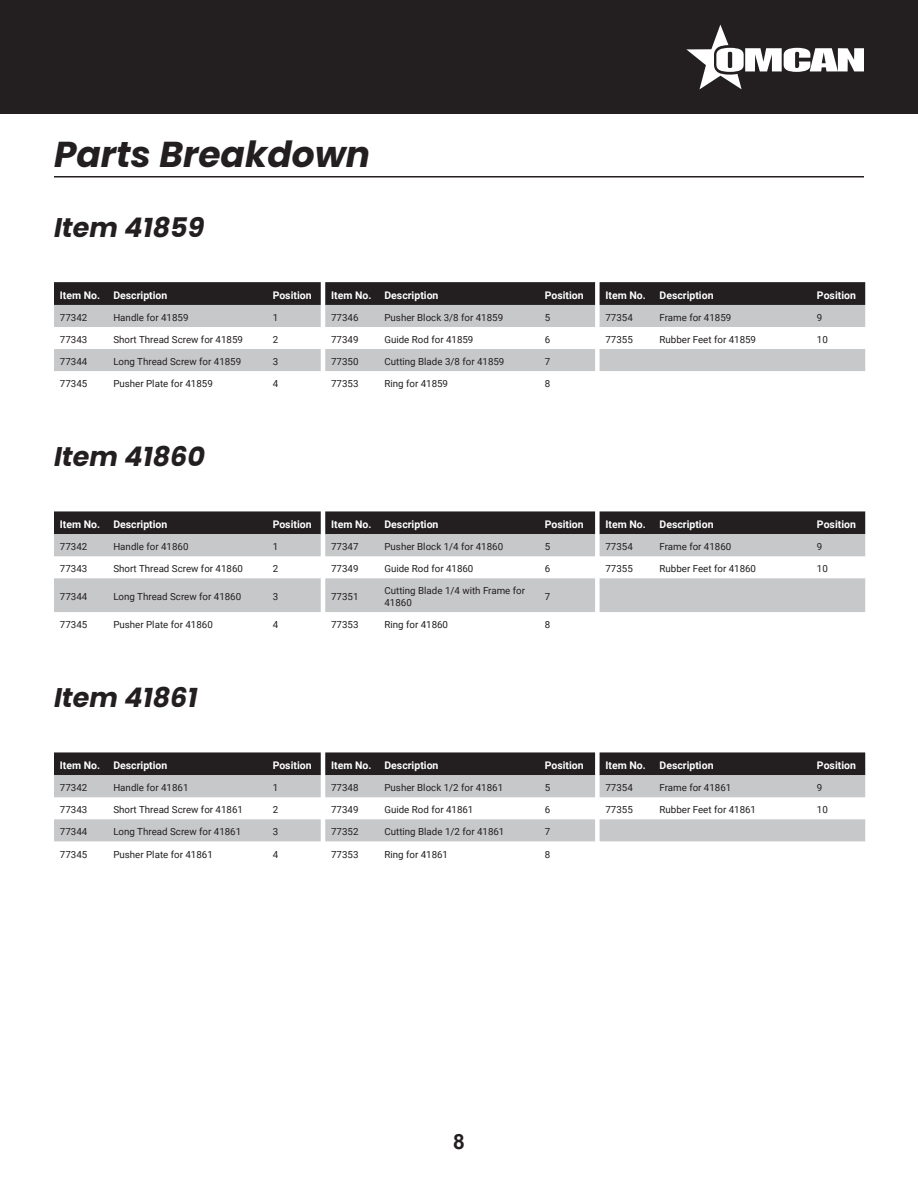
<style>
.page{position:relative;width:918px;height:1188px;background:#fff}
.page>*{position:absolute;margin:0;border:0;box-sizing:border-box;transform-origin:0 0}
.t1{font:italic 700 36px "Poppins";color:#231f20}
.t2{font:italic 700 27px "Poppins";color:#231f20}
.t3{font:700 21px "Arial";color:#231f20}
.t4{font:700 10.5px "Roboto";color:#fff}
.t5{font:9.75px/11.7px "Roboto";color:#231f20}
</style>
<div class="page">
<div style="left:0;top:0;width:918px;height:114px;background:#231f20"></div>
<svg style="left:686px;top:25px;width:178px;height:64px"></svg>
<hr style="left:54px;top:176px;width:810px;height:2px;background:#231f20">
<svg style="left:54px;top:282px;width:811px;height:23px;background:#272324"></svg>
<svg style="left:54px;top:305px;width:811px;height:66px;fill:#c7c8ca"></svg>
<div style="left:54px;top:511px;width:811px;height:23px;background:#231f20"></div>
<svg style="left:54px;top:534px;width:811px;height:78px;fill:#c7c8ca"></svg>
<div style="left:54px;top:752px;width:811px;height:23px;background:#231f20"></div>
<svg style="left:54px;top:775px;width:811px;height:66px;fill:#c7c8ca"></svg>
<p class="t1" style="left:54px;top:133px;width:318px">Parts Breakdown</p>
<p class="t2" style="left:54px;top:212px;width:152px">Item 41859</p>
<p class="t4" style="left:60px;top:288px;width:42px">Item No.</p>
<p class="t4" style="left:113px;top:288px;width:56px">Description</p>
<p class="t4" style="left:273px;top:288px;width:40px">Position</p>
<p class="t4" style="left:331px;top:288px;width:42px">Item No.</p>
<p class="t4" style="left:384px;top:288px;width:56px">Description</p>
<p class="t4" style="left:545px;top:288px;width:40px">Position</p>
<p class="t4" style="left:605px;top:288px;width:42px">Item No.</p>
<p class="t4" style="left:660px;top:288px;width:56px">Description</p>
<p class="t4" style="left:817px;top:288px;width:40px">Position</p>
<p class="t5" style="left:60px;top:311px;width:29px">77342</p>
<p class="t5" style="left:113px;top:311px;width:77px">Handle for 41859</p>
<p class="t5" style="left:273px;top:311px;width:7px">1</p>
<p class="t5" style="left:331px;top:311px;width:29px">77346</p>
<p class="t5" style="left:384px;top:311px;width:120px">Pusher Block 3/8 for 41859</p>
<p class="t5" style="left:545px;top:311px;width:7px">5</p>
<p class="t5" style="left:605px;top:311px;width:29px">77354</p>
<p class="t5" style="left:660px;top:311px;width:73px">Frame for 41859</p>
<p class="t5" style="left:817px;top:311px;width:7px">9</p>
<p class="t5" style="left:60px;top:333px;width:29px">77343</p>
<p class="t5" style="left:113px;top:333px;width:131px">Short Thread Screw for 41859</p>
<p class="t5" style="left:273px;top:333px;width:7px">2</p>
<p class="t5" style="left:331px;top:333px;width:29px">77349</p>
<p class="t5" style="left:384px;top:333px;width:90px">Guide Rod for 41859</p>
<p class="t5" style="left:545px;top:333px;width:7px">6</p>
<p class="t5" style="left:605px;top:333px;width:29px">77355</p>
<p class="t5" style="left:660px;top:333px;width:98px">Rubber Feet for 41859</p>
<p class="t5" style="left:817px;top:333px;width:12px">10</p>
<p class="t5" style="left:60px;top:355px;width:29px">77344</p>
<p class="t5" style="left:113px;top:355px;width:129px">Long Thread Screw for 41859</p>
<p class="t5" style="left:273px;top:355px;width:7px">3</p>
<p class="t5" style="left:331px;top:355px;width:29px">77350</p>
<p class="t5" style="left:384px;top:355px;width:122px">Cutting Blade 3/8 for 41859</p>
<p class="t5" style="left:545px;top:355px;width:7px">7</p>
<p class="t5" style="left:60px;top:378px;width:29px">77345</p>
<p class="t5" style="left:113px;top:378px;width:101px">Pusher Plate for 41859</p>
<p class="t5" style="left:273px;top:378px;width:7px">4</p>
<p class="t5" style="left:331px;top:378px;width:29px">77353</p>
<p class="t5" style="left:384px;top:378px;width:65px">Ring for 41859</p>
<p class="t5" style="left:545px;top:378px;width:7px">8</p>
<p class="t2" style="left:54px;top:441px;width:153px">Item 41860</p>
<p class="t4" style="left:60px;top:517px;width:42px">Item No.</p>
<p class="t4" style="left:113px;top:517px;width:56px">Description</p>
<p class="t4" style="left:273px;top:517px;width:40px">Position</p>
<p class="t4" style="left:331px;top:517px;width:42px">Item No.</p>
<p class="t4" style="left:384px;top:517px;width:56px">Description</p>
<p class="t4" style="left:545px;top:517px;width:40px">Position</p>
<p class="t4" style="left:605px;top:517px;width:42px">Item No.</p>
<p class="t4" style="left:660px;top:517px;width:56px">Description</p>
<p class="t4" style="left:817px;top:517px;width:40px">Position</p>
<p class="t5" style="left:60px;top:541px;width:29px">77342</p>
<p class="t5" style="left:113px;top:541px;width:77px">Handle for 41860</p>
<p class="t5" style="left:273px;top:541px;width:7px">1</p>
<p class="t5" style="left:331px;top:541px;width:29px">77347</p>
<p class="t5" style="left:384px;top:541px;width:120px">Pusher Block 1/4 for 41860</p>
<p class="t5" style="left:545px;top:541px;width:7px">5</p>
<p class="t5" style="left:605px;top:541px;width:29px">77354</p>
<p class="t5" style="left:660px;top:541px;width:73px">Frame for 41860</p>
<p class="t5" style="left:817px;top:541px;width:7px">9</p>
<p class="t5" style="left:60px;top:563px;width:29px">77343</p>
<p class="t5" style="left:113px;top:563px;width:131px">Short Thread Screw for 41860</p>
<p class="t5" style="left:273px;top:563px;width:7px">2</p>
<p class="t5" style="left:331px;top:563px;width:29px">77349</p>
<p class="t5" style="left:384px;top:563px;width:90px">Guide Rod for 41860</p>
<p class="t5" style="left:545px;top:563px;width:7px">6</p>
<p class="t5" style="left:605px;top:563px;width:29px">77355</p>
<p class="t5" style="left:660px;top:563px;width:98px">Rubber Feet for 41860</p>
<p class="t5" style="left:817px;top:563px;width:12px">10</p>
<p class="t5" style="left:60px;top:591px;width:29px">77344</p>
<p class="t5" style="left:113px;top:591px;width:129px">Long Thread Screw for 41860</p>
<p class="t5" style="left:273px;top:591px;width:7px">3</p>
<p class="t5" style="left:331px;top:591px;width:29px">77351</p>
<p class="t5" style="left:384px;top:585px;width:142px">Cutting Blade 1/4 with Frame for<br>41860</p>
<p class="t5" style="left:545px;top:591px;width:7px">7</p>
<p class="t5" style="left:60px;top:619px;width:29px">77345</p>
<p class="t5" style="left:113px;top:619px;width:101px">Pusher Plate for 41860</p>
<p class="t5" style="left:273px;top:619px;width:7px">4</p>
<p class="t5" style="left:331px;top:619px;width:29px">77353</p>
<p class="t5" style="left:384px;top:619px;width:65px">Ring for 41860</p>
<p class="t5" style="left:545px;top:619px;width:7px">8</p>
<p class="t2" style="left:54px;top:682px;width:145px">Item 41861</p>
<p class="t4" style="left:60px;top:758px;width:42px">Item No.</p>
<p class="t4" style="left:113px;top:758px;width:56px">Description</p>
<p class="t4" style="left:273px;top:758px;width:40px">Position</p>
<p class="t4" style="left:331px;top:758px;width:42px">Item No.</p>
<p class="t4" style="left:384px;top:758px;width:56px">Description</p>
<p class="t4" style="left:545px;top:758px;width:40px">Position</p>
<p class="t4" style="left:605px;top:758px;width:42px">Item No.</p>
<p class="t4" style="left:660px;top:758px;width:56px">Description</p>
<p class="t4" style="left:817px;top:758px;width:40px">Position</p>
<p class="t5" style="left:60px;top:782px;width:29px">77342</p>
<p class="t5" style="left:113px;top:782px;width:77px">Handle for 41861</p>
<p class="t5" style="left:273px;top:782px;width:7px">1</p>
<p class="t5" style="left:331px;top:782px;width:29px">77348</p>
<p class="t5" style="left:384px;top:782px;width:120px">Pusher Block 1/2 for 41861</p>
<p class="t5" style="left:545px;top:782px;width:7px">5</p>
<p class="t5" style="left:605px;top:782px;width:29px">77354</p>
<p class="t5" style="left:660px;top:782px;width:73px">Frame for 41861</p>
<p class="t5" style="left:817px;top:782px;width:7px">9</p>
<p class="t5" style="left:60px;top:804px;width:29px">77343</p>
<p class="t5" style="left:113px;top:804px;width:131px">Short Thread Screw for 41861</p>
<p class="t5" style="left:273px;top:804px;width:7px">2</p>
<p class="t5" style="left:331px;top:804px;width:29px">77349</p>
<p class="t5" style="left:384px;top:804px;width:90px">Guide Rod for 41861</p>
<p class="t5" style="left:545px;top:804px;width:7px">6</p>
<p class="t5" style="left:605px;top:804px;width:29px">77355</p>
<p class="t5" style="left:660px;top:804px;width:98px">Rubber Feet for 41861</p>
<p class="t5" style="left:817px;top:804px;width:12px">10</p>
<p class="t5" style="left:60px;top:826px;width:29px">77344</p>
<p class="t5" style="left:113px;top:826px;width:129px">Long Thread Screw for 41861</p>
<p class="t5" style="left:273px;top:826px;width:7px">3</p>
<p class="t5" style="left:331px;top:826px;width:29px">77352</p>
<p class="t5" style="left:384px;top:826px;width:122px">Cutting Blade 1/2 for 41861</p>
<p class="t5" style="left:545px;top:826px;width:7px">7</p>
<p class="t5" style="left:60px;top:848px;width:29px">77345</p>
<p class="t5" style="left:113px;top:848px;width:101px">Pusher Plate for 41861</p>
<p class="t5" style="left:273px;top:848px;width:7px">4</p>
<p class="t5" style="left:331px;top:848px;width:29px">77353</p>
<p class="t5" style="left:384px;top:848px;width:65px">Ring for 41861</p>
<p class="t5" style="left:545px;top:848px;width:7px">8</p>
<h3 class="t3" style="left:453px;top:1128px;width:13px">8</h3>
</div>
